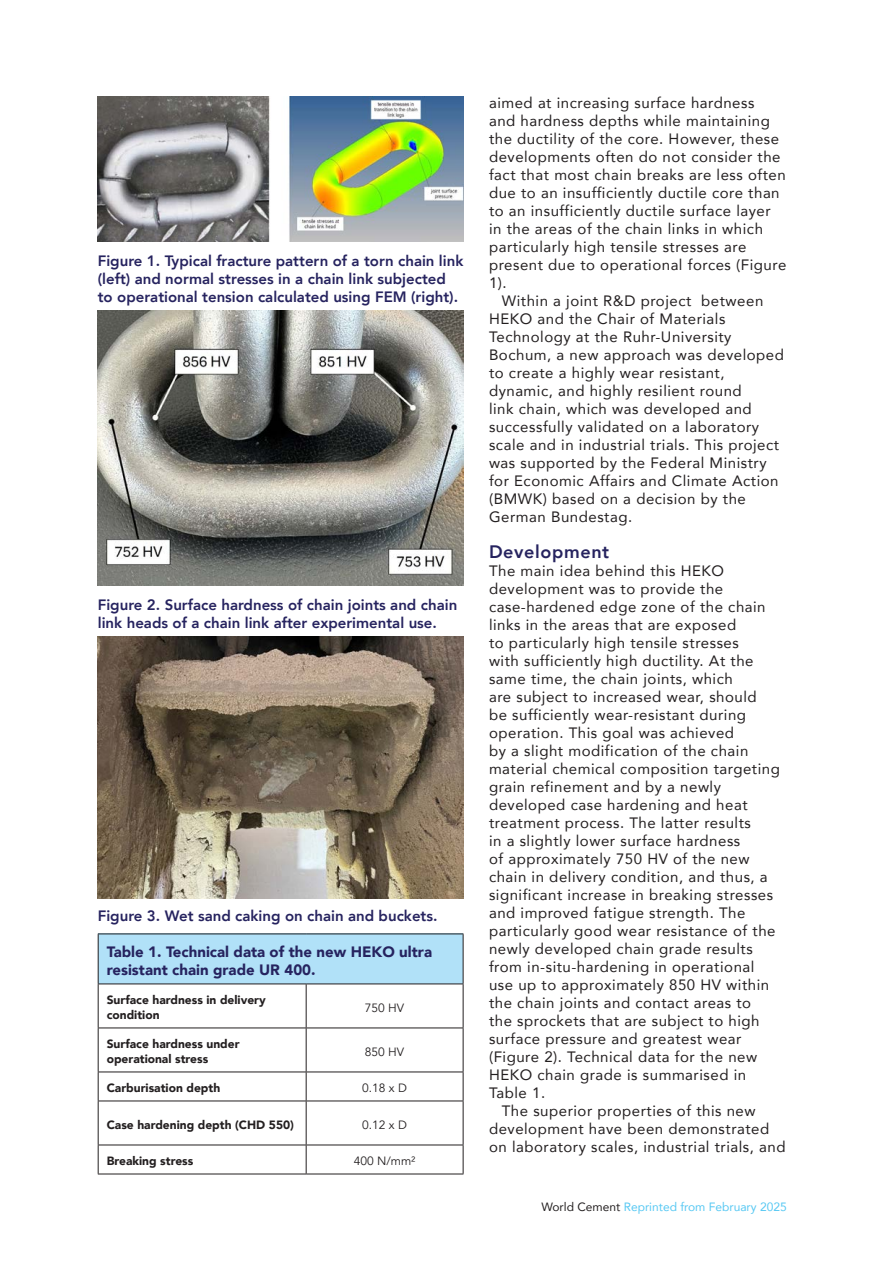
<style>
.page{position:relative;width:893px;height:1263px;background:#fff}
.page>*{position:absolute;margin:0;border:0;box-sizing:border-box;transform-origin:0 0}
.Subhead_1{font:800 18px "Avenir";letter-spacing:.035em;color:#26235f}
.Text_1st_Para{font:15px/18px "Avenir";letter-spacing:.035em;color:#231f20}
.Body_Text{font:15px/18px "Avenir";letter-spacing:.035em;color:#231f20}
.Caption__No_Line{font:800 15px/18px "Avenir";color:#26235f}
.Table_Titles{font:900 15px/18px "Avenir";color:#26235f}
.Table_Text{font:900 12px/15px "Avenir";color:#231f20}
.t1{font:12px "Avenir";color:#56c8f3}
.Table_Text-2{font:12px "Avenir";color:#231f20}
.s1{color:#231f20}
</style>
<div class="page">
<div style="left:98px;top:934px;width:365px;height:50px;background:#b1e1f8"></div>
<svg style="left:99px;top:984px;width:364px;height:189px"></svg>
<hr style="left:463px;top:934px;width:1px;height:49px;background:#231f20">
<hr style="left:98px;top:983px;width:208px;height:1px;background:#231f20">
<hr style="left:98px;top:984px;width:1px;height:43px;background:#231f20">
<hr style="left:306px;top:983px;width:157px;height:1px;background:#231f20">
<hr style="left:306px;top:984px;width:1px;height:43px;background:#231f20">
<hr style="left:98px;top:1028px;width:1px;height:43px;background:#231f20">
<hr style="left:306px;top:1028px;width:1px;height:43px;background:#231f20">
<svg style="left:98px;top:1072px;width:1px;height:28px"></svg>
<svg style="left:306px;top:1072px;width:1px;height:28px"></svg>
<hr style="left:98px;top:1101px;width:1px;height:43px;background:#231f20">
<hr style="left:306px;top:1101px;width:1px;height:43px;background:#231f20">
<svg style="left:98px;top:1145px;width:1px;height:28px"></svg>
<svg style="left:306px;top:1145px;width:1px;height:28px"></svg>
<hr style="left:463px;top:984px;width:1px;height:43px;background:#231f20">
<hr style="left:98px;top:1027px;width:208px;height:1px;background:#231f20">
<hr style="left:306px;top:1027px;width:157px;height:1px;background:#231f20">
<hr style="left:463px;top:1028px;width:1px;height:43px;background:#231f20">
<hr style="left:98px;top:1071px;width:208px;height:1px;background:#231f20">
<hr style="left:306px;top:1071px;width:157px;height:1px;background:#231f20">
<svg style="left:463px;top:1072px;width:1px;height:28px"></svg>
<hr style="left:98px;top:1100px;width:208px;height:1px;background:#231f20">
<hr style="left:306px;top:1100px;width:157px;height:1px;background:#231f20">
<hr style="left:463px;top:1101px;width:1px;height:43px;background:#231f20">
<hr style="left:98px;top:1144px;width:208px;height:1px;background:#231f20">
<hr style="left:306px;top:1144px;width:157px;height:1px;background:#231f20">
<svg style="left:463px;top:1145px;width:1px;height:28px"></svg>
<hr style="left:98px;top:1173px;width:208px;height:1px;background:#231f20">
<hr style="left:306px;top:1173px;width:157px;height:1px;background:#231f20">
<hr style="left:98px;top:933px;width:208px;height:1px;background:#231f20">
<hr style="left:98px;top:934px;width:1px;height:49px;background:#231f20">
<hr style="left:306px;top:933px;width:157px;height:1px;background:#231f20">
<img style="left:98px;top:97px;width:365px;height:144px">
<img style="left:98px;top:311px;width:365px;height:274px">
<img style="left:98px;top:636px;width:365px;height:262px">
<p class="Caption__No_Line" style="left:98px;top:251px;width:367px">Figure 1. Typical fracture pattern of a torn chain link (left) and normal stresses in a chain link subjected to operational tension calculated using FEM (right).</p>
<p class="Caption__No_Line" style="left:98px;top:595px;width:361px">Figure 2. Surface hardness of chain joints and chain link heads of a chain link after experimental use.</p>
<p class="Caption__No_Line" style="left:98px;top:906px;width:341px">Figure 3. Wet sand caking on chain and buckets.</p>
<p class="Table_Titles" style="left:107px;top:943px;width:327px">Table 1. Technical data of the new HEKO ultra resistant chain grade UR 400.</p>
<p class="Table_Text" style="left:107px;top:992px;width:161px">Surface hardness in delivery condition</p>
<p class="Table_Text-2" style="left:365px;top:1001px;width:41px">750 HV</p>
<p class="Table_Text" style="left:107px;top:1036px;width:134px">Surface hardness under operational stress</p>
<p class="Table_Text-2" style="left:365px;top:1045px;width:41px">850 HV</p>
<p class="Table_Text" style="left:107px;top:1080px;width:115px">Carburisation depth</p>
<p class="Table_Text-2" style="left:362px;top:1081px;width:46px">0.18 x D</p>
<p class="Table_Text" style="left:107px;top:1117px;width:189px">Case hardening depth (CHD 550)</p>
<p class="Table_Text-2" style="left:362px;top:1118px;width:46px">0.12 x D</p>
<p class="Table_Text" style="left:107px;top:1153px;width:88px">Breaking stress</p>
<p class="Table_Text-2" style="left:354px;top:1154px;width:63px">400 N/mm²</p>
<p class="Body_Text" style="left:489px;top:93px;width:299px">aimed at increasing surface hardness<br>and hardness depths while maintaining the ductility of the core. However, these developments often do not consider the fact that most chain breaks are less often due to an insufficiently ductile core than to an insufficiently ductile surface layer in the areas of the chain links in which particularly high tensile stresses are present due to operational forces (Figure 1).</p>
<p class="Body_Text" style="left:489px;top:291px;width:296px;text-indent:13px">Within a joint R&amp;D project between HEKO and the Chair of Materials Technology at the Ruhr-University Bochum, a new approach was developed to create a highly wear resistant, dynamic, and highly resilient round<br>link chain, which was developed and successfully validated on a laboratory scale and in industrial trials. This project was supported by the Federal Ministry for Economic Affairs and Climate Action (BMWK) based on a decision by the German Bundestag.</p>
<p class="Subhead_1" style="left:489px;top:538px;width:122px">Development</p>
<p class="Text_1st_Para" style="left:489px;top:561px;width:292px">The main idea behind this HEKO development was to provide the case-hardened edge zone of the chain links in the areas that are exposed<br>to particularly high tensile stresses<br>with sufficiently high ductility. At the same time, the chain joints, which<br>are subject to increased wear, should<br>be sufficiently wear-resistant during operation. This goal was achieved<br>by a slight modification of the chain material chemical composition targeting grain refinement and by a newly developed case hardening and heat treatment process. The latter results<br>in a slightly lower surface hardness<br>of approximately 750 HV of the new chain in delivery condition, and thus, a significant increase in breaking stresses and improved fatigue strength. The particularly good wear resistance of the newly developed chain grade results from in-situ-hardening in operational use up to approximately 850 HV within the chain joints and contact areas to<br>the sprockets that are subject to high surface pressure and greatest wear (Figure 2). Technical data for the new HEKO chain grade is summarised in Table 1.</p>
<p class="Body_Text" style="left:489px;top:1101px;width:298px;text-indent:13px">The superior properties of this new development have been demonstrated on laboratory scales, industrial trials, and</p>
<p class="t1" style="left:542px;top:1197px;width:247px"><span class="s1">World Cement</span> Reprinted from February 2025</p>
</div>
